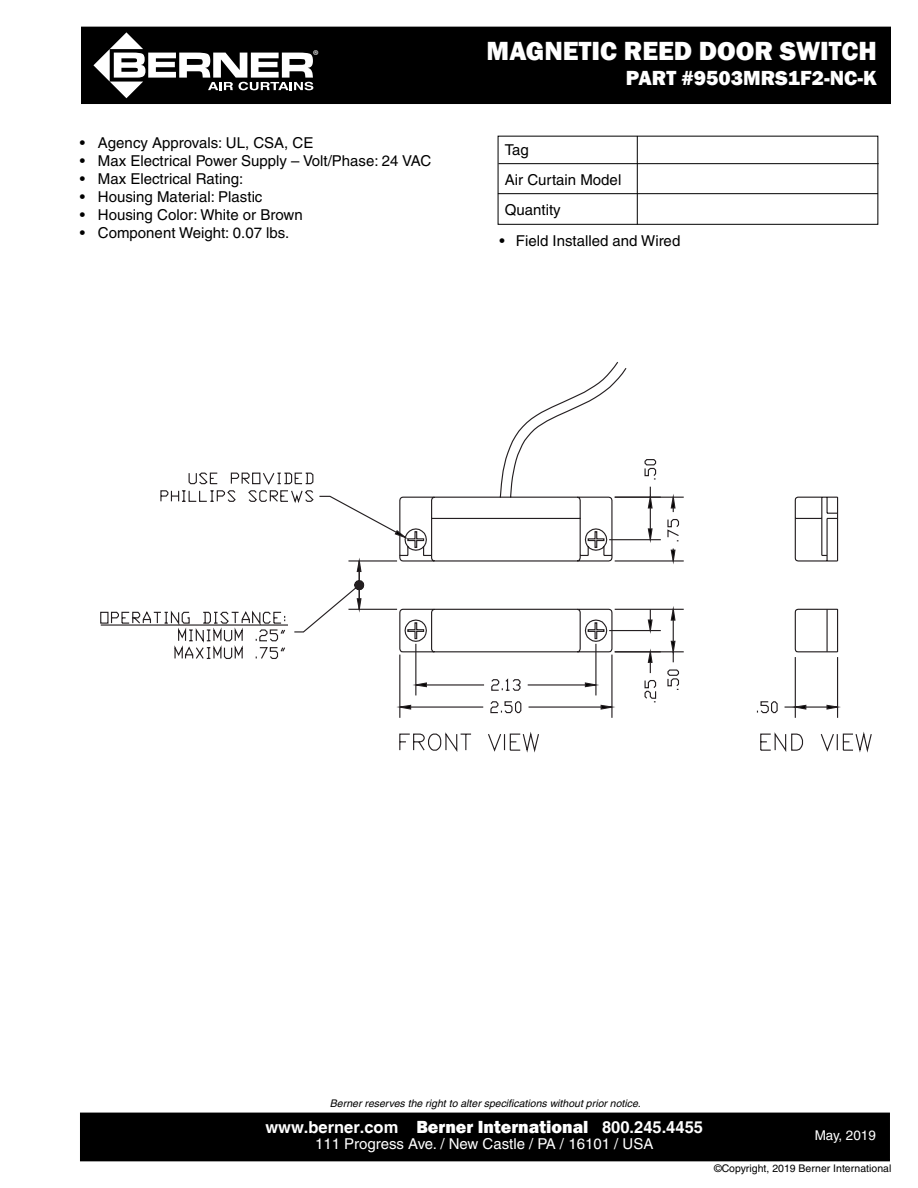
<style>
.page{position:relative;width:918px;height:1188px;background:#fff}
.page>*{position:absolute;margin:0;border:0;box-sizing:border-box;transform-origin:0 0}
.t1{font:800 27px "Franklin Gothic";color:#fff}
.t2{font:800 21px "Franklin Gothic";color:#fff}
.t3{font:700 16.5px "Helvetica";color:#fff}
.t4{font:15px/30px "Helvetica";color:#000}
.t5{font:15px "Helvetica";color:#fff}
.t6{font:14.4px "Myriad Pro";color:#fff}
.t7{font:13.5px "Helvetica";color:#fff}
.t8{font:italic 10.5px "Helvetica";color:#000}
.t9{font:10.5px "Helvetica";color:#000}
.s1{font-family:"Franklin Gothic";font-weight:800;font-size:18px}
</style>
<div class="page">
<div style="left:82px;top:27px;width:808px;height:76px;background:#000"></div>
<div style="left:81px;top:27px;width:810px;height:77px;border:2px solid #000"></div>
<div style="left:81px;top:1113px;width:808px;height:48px;background:#000"></div>
<svg style="left:505px;top:362px;width:122px;height:96px"></svg>
<svg style="left:100px;top:611px;width:60px;height:15px"></svg>
<svg style="left:160px;top:472px;width:187px;height:187px"></svg>
<svg style="left:347px;top:505px;width:52px;height:203px"></svg>
<svg style="left:399px;top:458px;width:473px;height:295px"></svg>
<div style="left:498px;top:136px;width:380px;height:89px;border:1px solid #000"></div>
<hr style="left:637px;top:136px;width:1px;height:89px;background:#000">
<hr style="left:498px;top:193px;width:380px;height:1px;background:#000">
<hr style="left:498px;top:163px;width:381px;height:1px;background:#000">
<svg style="left:93px;top:32px;width:220px;height:66px"></svg>
<p class="t6" style="left:313px;top:46px;width:8px">®</p>
<p class="t4" style="left:80px;top:127px;width:235px">• Agency Approvals: UL, CSA, CE</p>
<p class="t4" style="left:80px;top:145px;width:353px">• Max Electrical Power Supply – Volt/Phase: 24 VAC</p>
<p class="t4" style="left:80px;top:163px;width:165px">• Max Electrical Rating:</p>
<p class="t4" style="left:80px;top:181px;width:184px">• Housing Material: Plastic</p>
<p class="t4" style="left:80px;top:199px;width:224px">• Housing Color: White or Brown</p>
<p class="t4" style="left:80px;top:217px;width:211px">• Component Weight: 0.07 lbs.</p>
<h1 class="t1" style="left:487px;top:33px;width:392px">MAGNETIC REED DOOR SWITCH</h1>
<h2 class="t2" style="left:626px;top:64px;width:253px">PART #9503MRS1F2-NC-K</h2>
<p class="t4" style="left:505px;top:134px;width:118px">Tag<br>Air Curtain Model<br>Quantity</p>
<p class="t4" style="left:499px;top:226px;width:182px">• Field Installed and Wired</p>
<p class="t8" style="left:330px;top:1097px;width:312px">Berner reserves the right to alter specifications without prior notice.</p>
<p class="t3" style="left:265px;top:1117px;width:439px">www.berner.com <span class="s1">Berner International</span> 800.245.4455</p>
<p class="t5" style="left:315px;top:1135px;width:340px">111 Progress Ave. / New Castle / PA / 16101 / USA</p>
<p class="t7" style="left:815px;top:1128px;width:63px">May, 2019</p>
<p class="t9" style="left:714px;top:1162px;width:179px">©Copyright, 2019 Berner International</p>
</div>
